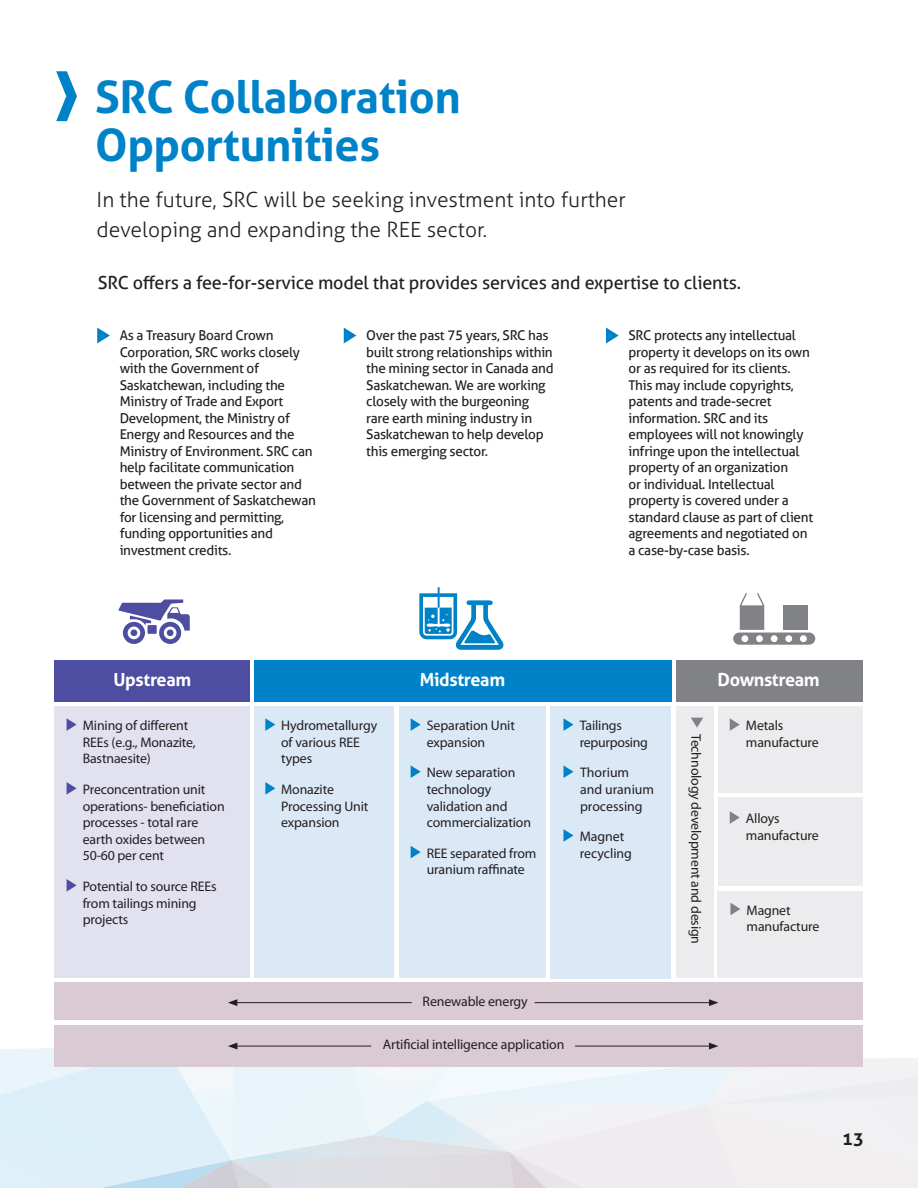
<style>
.page{position:relative;width:918px;height:1188px;background:#fff}
.page>*{position:absolute;margin:0;border:0;box-sizing:border-box;transform-origin:0 0}
.t1{font:700 45px/48px "Aller";letter-spacing:-.01em;color:#0082c8}
.t2{font:300 21px/30px "Aller";color:#231f20}
.t3{font:18px "Aller";letter-spacing:-.01em;color:#231f20}
.t4{font:700 18px "Aller";letter-spacing:-.02em;color:#fff}
.t5{font:700 18px "Aller";color:#231f20}
.t6{font:13.8px/16.6px "Myriad Pro";letter-spacing:-.01em;color:#231f20}
.t7{font:13.5px/16.5px "Aller";letter-spacing:-.02em;color:#231f20}
</style>
<div class="page">
<svg style="left:56px;top:71px;width:21px;height:50px"></svg>
<svg style="left:344px;top:328px;width:12px;height:15px"></svg>
<svg style="left:606px;top:328px;width:13px;height:15px"></svg>
<svg style="left:97px;top:328px;width:13px;height:15px"></svg>
<svg style="left:733px;top:593px;width:82px;height:52px"></svg>
<svg style="left:118px;top:599px;width:72px;height:45px"></svg>
<div style="left:167px;top:629px;width:6px;height:7px;background:#4d4ea1;border-radius:50%"></div>
<div style="left:131px;top:629px;width:6px;height:7px;background:#4d4ea1;border-radius:50%"></div>
<svg style="left:419px;top:587px;width:85px;height:63px"></svg>
<div style="left:54px;top:706px;width:196px;height:272px;background:#e1e1f0"></div>
<div style="left:254px;top:706px;width:140px;height:271px;background:#dbe9f6"></div>
<div style="left:54px;top:1025px;width:809px;height:41px;background:#dacad4"></div>
<div style="left:54px;top:983px;width:809px;height:37px;background:#dacad4"></div>
<div style="left:550px;top:706px;width:121px;height:272px;background:#dbe9f6"></div>
<div style="left:399px;top:706px;width:146px;height:271px;background:#dbe9f6"></div>
<div style="left:676px;top:706px;width:38px;height:272px;background:#ececee"></div>
<div style="left:718px;top:706px;width:144px;height:87px;background:#ececee"></div>
<div style="left:718px;top:798px;width:144px;height:88px;background:#ececee"></div>
<div style="left:717px;top:891px;width:146px;height:87px;background:#ececee"></div>
<div style="left:54px;top:660px;width:196px;height:42px;background:#4d4ea1"></div>
<div style="left:676px;top:660px;width:186px;height:42px;background:#808285"></div>
<div style="left:254px;top:660px;width:417px;height:42px;background:#0082c8"></div>
<svg style="left:67px;top:718px;width:10px;height:13px"></svg>
<svg style="left:67px;top:782px;width:10px;height:13px"></svg>
<svg style="left:67px;top:879px;width:10px;height:13px"></svg>
<svg style="left:691px;top:718px;width:12px;height:10px"></svg>
<svg style="left:265px;top:718px;width:10px;height:13px"></svg>
<svg style="left:265px;top:782px;width:10px;height:13px"></svg>
<svg style="left:564px;top:718px;width:10px;height:13px"></svg>
<svg style="left:564px;top:765px;width:10px;height:13px"></svg>
<svg style="left:564px;top:829px;width:10px;height:13px"></svg>
<svg style="left:411px;top:718px;width:10px;height:13px"></svg>
<svg style="left:411px;top:765px;width:10px;height:13px"></svg>
<svg style="left:411px;top:846px;width:10px;height:12px"></svg>
<svg style="left:730px;top:718px;width:10px;height:13px"></svg>
<svg style="left:730px;top:811px;width:10px;height:13px"></svg>
<svg style="left:730px;top:903px;width:10px;height:12px"></svg>
<hr style="left:235px;top:1002px;width:177px;height:1px;background:#231f20">
<svg style="left:228px;top:999px;width:9px;height:7px"></svg>
<hr style="left:535px;top:1002px;width:176px;height:1px;background:#231f20">
<svg style="left:709px;top:999px;width:9px;height:7px"></svg>
<svg style="left:0;top:1042px;width:918px;height:146px"></svg>
<h1 class="t1" style="left:95px;top:72px;width:367px">SRC Collaboration<br>Opportunities</h1>
<h2 class="t2" style="left:97px;top:185px;width:531px">In the future, SRC will be seeking investment into further developing and expanding the REE sector.</h2>
<h3 class="t3" style="left:98px;top:272px;width:645px">SRC offers a fee-for-service model that provides services and expertise to clients.</h3>
<p class="t7" style="left:366px;top:327px;width:189px">Over the past 75 years, SRC has built strong relationships within the mining sector in Canada and<br>Saskatchewan. We are working closely with the burgeoning rare earth mining industry in<br>Saskatchewan to help develop this emerging sector.</p>
<p class="t7" style="left:628px;top:327px;width:186px">SRC protects any intellectual property it develops on its own or as required for its clients.<br>This may include copyrights, patents and trade-secret information. SRC and its employees will not knowingly infringe upon the intellectual property of an organization<br>or individual. Intellectual property is covered under a standard clause as part of client agreements and negotiated on a case-by-case basis.</p>
<p class="t7" style="left:120px;top:327px;width:198px">As a Treasury Board Crown<br>Corporation, SRC works closely with the Government of<br>Saskatchewan, including the<br>Ministry of Trade and Export<br>Development, the Ministry of<br>Energy and Resources and the<br>Ministry of Environment. SRC can help facilitate communication between the private sector and the Government of Saskatchewan for licensing and permitting, funding opportunities and investment credits.</p>
<h3 class="t4" style="left:114px;top:669px;width:79px">Upstream</h3>
<h3 class="t4" style="left:420px;top:669px;width:87px">Midstream</h3>
<h3 class="t4" style="left:718px;top:669px;width:104px">Downstream</h3>
<p class="t6" style="left:83px;top:717px;width:115px">Mining of different<br>REEs (e.g., Monazite,<br>Bastnaesite)</p>
<p class="t6" style="left:83px;top:781px;width:144px">Preconcentration unit operations- beneficiation processes - total rare earth oxides between<br>50-60 per cent</p>
<p class="t6" style="left:83px;top:878px;width:135px">Potential to source REEs from tailings mining projects</p>
<p class="t6" style="left:281px;top:717px;width:98px">Hydrometallurgy</p>
<p class="t6" style="left:281px;top:734px;width:80px">of various REE types</p>
<p class="t6" style="left:281px;top:781px;width:89px">Monazite<br>Processing Unit expansion</p>
<p class="t6" style="left:427px;top:717px;width:90px">Separation Unit expansion</p>
<p class="t6" style="left:427px;top:764px;width:106px">New separation technology validation and commercialization</p>
<p class="t6" style="left:427px;top:845px;width:111px">REE separated from uranium raffinate</p>
<p class="t6" style="left:580px;top:717px;width:70px">Tailings repurposing</p>
<p class="t6" style="left:580px;top:764px;width:76px">Thorium and uranium processing</p>
<p class="t6" style="left:580px;top:828px;width:54px">Magnet recycling</p>
<p class="t6" style="left:705px;top:734px;width:212px;rotate:90deg">Technology development and design</p>
<p class="t6" style="left:423px;top:993px;width:107px">Renewable energy</p>
<p class="t6" style="left:383px;top:1036px;width:183px">Artificial intelligence application</p>
<p class="t6" style="left:746px;top:717px;width:74px">Metals manufacture</p>
<p class="t6" style="left:746px;top:810px;width:74px">Alloys manufacture</p>
<p class="t6" style="left:747px;top:901px;width:74px">Magnet manufacture</p>
<h3 class="t5" style="left:842px;top:1128px;width:23px">13</h3>
</div>
